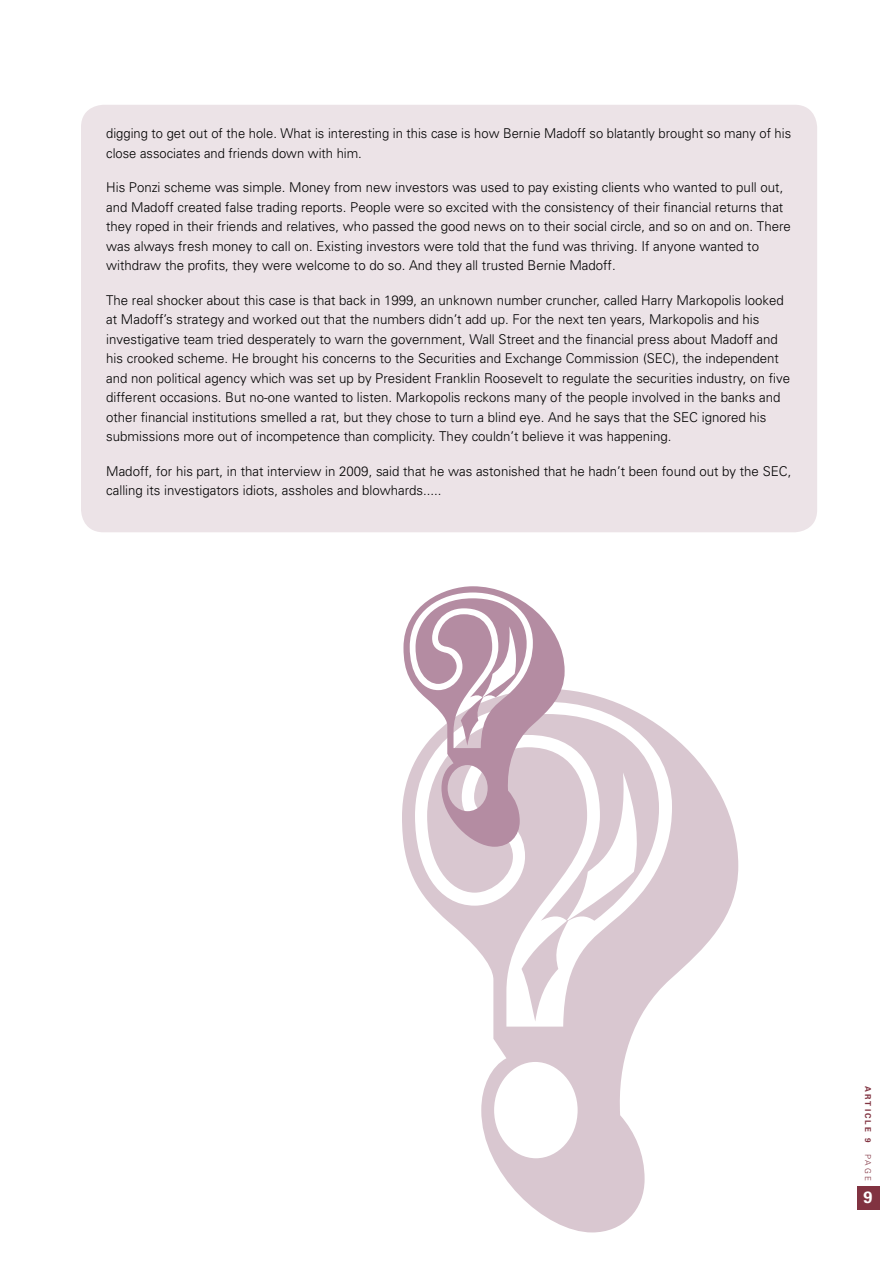
<style>
.page{position:relative;width:893px;height:1263px;background:#fff}
.page>*{position:absolute;margin:0;border:0;box-sizing:border-box;transform-origin:0 0}
.t1{font:720px "Rosewood Std";color:#d9c7d0}
.t2{font:345px "Rosewood Std";color:#b48ca2}
.t3{font:700 16.35px "Univers";color:#fff}
.t4{font:300 13.5px/19.5px "Univers";color:#000}
.t5{font:300 13.5px/19.5px "Univers";color:#000;scale:.96 1}
.t6{font:700 8.1px "Univers";letter-spacing:.26em;color:#813341}
.t7{font:300 8.1px "Univers";color:#813341}
</style>
<div class="page">
<div style="left:81px;top:105px;width:736px;height:427px;background:#ece3e7;border-radius:22px"></div>
<div style="left:857px;top:1186px;width:23px;height:24px;background:#813341"></div>
<p class="t5" style="left:106px;top:123px;width:715px">digging to get out of the hole. What is interesting in this case is how Bernie Madoff so blatantly brought so many of his close associates and friends down with him.</p>
<p class="t4" style="left:106px;top:177px;width:686px">His Ponzi scheme was simple. Money from new investors was used to pay existing clients who wanted to pull out, and Madoff created false trading reports. People were so excited with the consistency of their financial returns that they roped in their friends and relatives, who passed the good news on to their social circle, and so on and on. There was always fresh money to call on. Existing investors were told that the fund was thriving. If anyone wanted to withdraw the profits, they were welcome to do so. And they all trusted Bernie Madoff.</p>
<p class="t4" style="left:106px;top:290px;width:685px">The real shocker about this case is that back in 1999, an unknown number cruncher, called Harry Markopolis looked at Madoff’s strategy and worked out that the numbers didn’t add up. For the next ten years, Markopolis and his investigative team tried desperately to warn the government, Wall Street and the financial press about Madoff and his crooked scheme. He brought his concerns to the Securities and Exchange Commission (SEC), the independent and non political agency which was set up by President Franklin Roosevelt to regulate the securities industry, on five different occasions. But no-one wanted to listen. Markopolis reckons many of the people involved in the banks and other financial institutions smelled a rat, but they chose to turn a blind eye. And he says that the SEC ignored his submissions more out of incompetence than complicity. They couldn’t believe it was happening.</p>
<p class="t4" style="left:106px;top:461px;width:687px">Madoff, for his part, in that interview in 2009, said that he was astonished that he hadn’t been found out by the SEC, calling its investigators idiots, assholes and blowhards.....</p>
<h2 class="t2" style="left:382px;top:510px;width:175px">?</h2>
<h1 class="t1" style="left:357px;top:530px;width:364px">?</h1>
<p class="t6" style="left:873px;top:1086px;width:58px;rotate:90deg">ARTICLE 9</p>
<p class="t7" style="left:873px;top:1154px;width:28px;rotate:90deg">PAGE</p>
<p class="t3" style="left:863px;top:1187px;width:11px">9</p>
</div>
